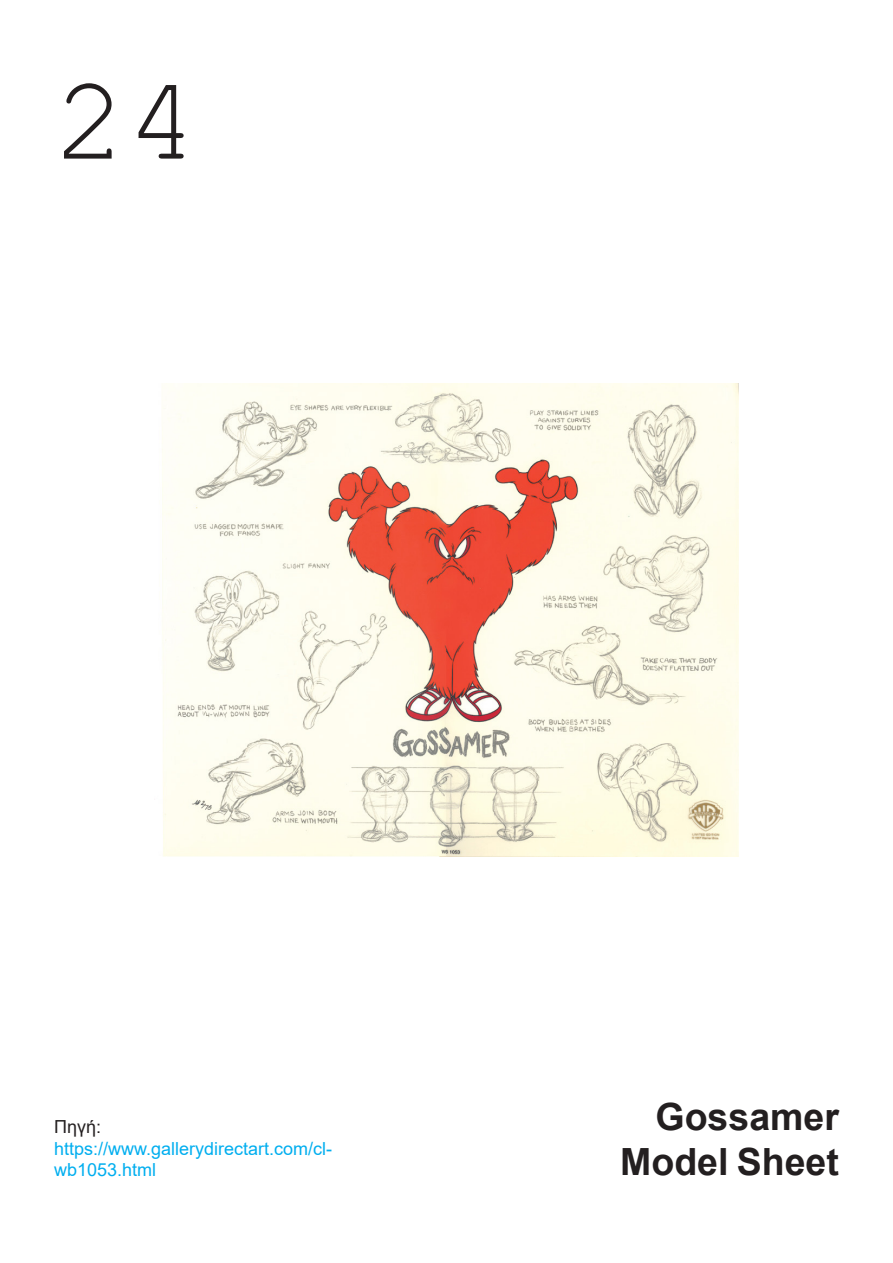
<style>
.page{position:relative;width:893px;height:1263px;background:#fff}
.page>*{position:absolute;margin:0;border:0;box-sizing:border-box;transform-origin:0 0}
.t1{font:120px "Courier New";color:#231f20}
.keimeno{font:700 37.5px "Arial";color:#231f20}
.keimeno-2{font:18px/21.6px "Arial";color:#00aeef}
.keimeno-3{font:18px "Arial";color:#231f20}
</style>
<div class="page">
<img style="left:162px;top:383px;width:577px;height:473px">
<h1 class="t1" style="left:54px;top:47px;width:145px">24</h1>
<p class="keimeno-3" style="left:54px;top:1114px;width:49px">Πηγή:</p>
<p class="keimeno-2" style="left:54px;top:1137px;width:280px">https://www.gallerydirectart.com/cl&shy;wb1053.html</p>
<p class="keimeno" style="left:655px;top:1090px;width:185px">Gossamer</p>
<p class="keimeno" style="left:620px;top:1135px;width:220px">Model Sheet</p>
</div>
